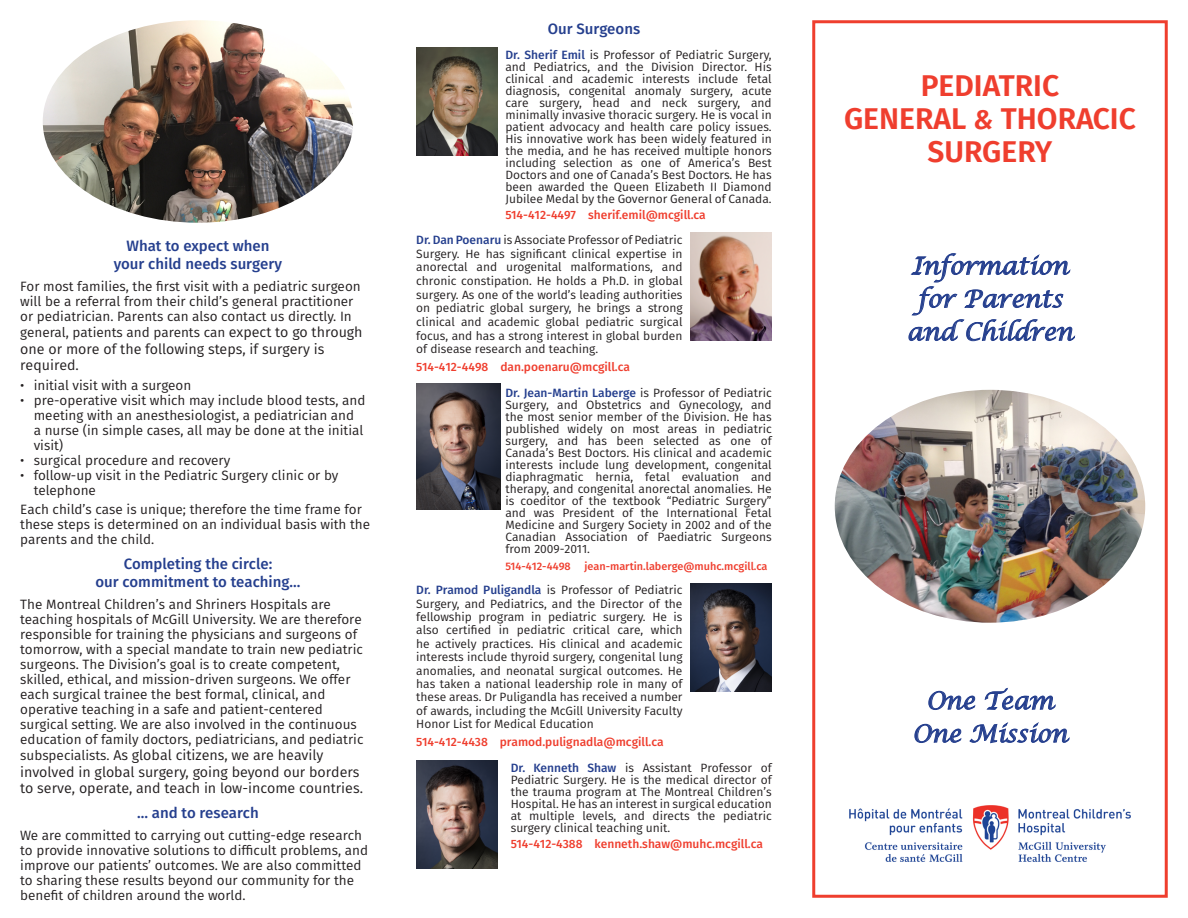
<style>
.page{position:relative;width:1188px;height:918px;background:#fff}
.page>*{position:absolute;margin:0;border:0;box-sizing:border-box;transform-origin:0 0}
.t1{font:600 30px/33px "Fira Sans";color:#ef3e2e;text-align:center}
.t2{font:italic 24px/33px "Lucida Calligraphy";color:#253f8e;text-align:center}
.titre{font:500 15px/18px "Fira Sans";color:#253f8e;text-align:center}
.paragraph{font:14.25px/16.5px "Fira Sans";color:#231f20}
.paragraph-2{font:13.5px/15px "Fira Sans";color:#231f20}
.para_bullets{font:13.5px/15px "Fira Sans";color:#231f20}
.paragraph-3{font:12px/12px "Fira Sans";color:#231f20;text-align:justify}
.paragraph-4{font:500 12px "Fira Sans";color:#ef3e2e}
.paragraph-5{font:500 10.8px "Fira Sans";color:#ef3e2e}
.s1{font-size:14.25px}
.s2{font-size:13.5px}
.s3{font-weight:500;color:#253f8e}
.s4{font-style:italic;font-size:27px}
</style>
<div class="page">
<img style="left:43px;top:20px;width:310px;height:203px">
<div style="left:812px;top:20px;width:356px;height:878px;border:3px solid #ef3e2e"></div>
<img style="left:835px;top:390px;width:310px;height:233px">
<img style="left:849px;top:805px;width:282px;height:57px">
<svg style="left:908px;top:253px;width:168px;height:88px"></svg>
<svg style="left:928px;top:691px;width:48px;height:19px"></svg>
<svg style="left:984px;top:687px;width:72px;height:23px"></svg>
<svg style="left:914px;top:724px;width:48px;height:19px"></svg>
<svg style="left:969px;top:722px;width:101px;height:22px"></svg>
<img style="left:416px;top:48px;width:81px;height:108px">
<img style="left:691px;top:233px;width:81px;height:108px">
<img style="left:416px;top:383px;width:84px;height:127px">
<img style="left:691px;top:583px;width:81px;height:108px">
<img style="left:416px;top:761px;width:81px;height:108px">
<p class="titre" style="left:114px;top:236px;width:170px">What to expect when your child needs surgery</p>
<p class="paragraph-2" style="left:20px;top:278px;width:342px">For most families, the first visit with a pediatric surgeon will be a referral from their child’s general practitioner or pediatrician. Parents can also contact us directly. In</p>
<p class="paragraph-2" style="left:20px;top:325px;width:344px">general, patients and parents can <span class="s1">expect to go through</span></p>
<p class="paragraph" style="left:20px;top:340px;width:306px">one or more of the following steps, if surgery is required.</p>
<p class="para_bullets" style="left:20px;top:377px;width:173px">• initial visit with a surgeon</p>
<p class="para_bullets" style="left:34px;top:392px;width:333px;text-indent:-14px">• pre-operative visit which may include blood tests, and meeting with an anesthesiologist, a pediatrician and<br>a nurse (in simple cases, all may be done at the initial visit)</p>
<p class="para_bullets" style="left:20px;top:452px;width:212px">• surgical procedure and recovery</p>
<p class="paragraph-2" style="left:34px;top:467px;width:306px;text-indent:-14px">• follow-up visit in the Pediatric Surgery clinic or by telephone</p>
<p class="paragraph-2" style="left:20px;top:502px;width:351px">Each child’s case is unique; therefore the time frame for these steps is determined on an individual basis with the parents and the child.</p>
<p class="titre" style="left:95px;top:554px;width:207px">Completing the circle:<br>our commitment to teaching…</p>
<p class="paragraph-2" style="left:20px;top:596px;width:345px">The Montreal Children’s and Shriners Hospitals are teaching hospitals of McGill University. We are therefore responsible for training the physicians and surgeons of tomorrow, with a special mandate to train new pediatric surgeons. The Division’s goal is to create competent, skilled, ethical, and mission-driven surgeons. We offer each surgical trainee the best formal, clinical, and operative teaching in a safe and patient-centered surgical setting. We are also involved in the continuous education of family doctors, pediatricians, and pediatric</p>
<p class="paragraph" style="left:20px;top:747px;width:344px"><span class="s2">subspecialists.</span> As global citizens, we are heavily involved in global surgery, going beyond our borders to serve, operate, and teach in low-income countries.</p>
<p class="titre" style="left:137px;top:803px;width:123px">… and to research</p>
<p class="paragraph-2" style="left:20px;top:827px;width:349px">We are committed to carrying out cutting-edge research to provide innovative solutions to difficult problems, and improve our patients’ outcomes. We are also committed to sharing these results beyond our community for the benefit of children around the world.</p>
<p class="titre" style="left:548px;top:19px;width:94px">Our Surgeons</p>
<p class="paragraph-3" style="left:505px;top:49px;width:268px"><span class="s3">Dr. Sherif Emil</span> is Professor of Pediatric Surgery, and Pediatrics, and the Division Director. His clinical and academic interests include fetal diagnosis, congenital anomaly surgery, acute care surgery, head and neck surgery, and minimally invasive thoracic surgery. He is vocal in patient advocacy and health care policy issues.<br>His innovative work has been widely featured in the media, and he has received multiple honors including selection as one of America’s Best Doctors and one of Canada’s Best Doctors. He has been awarded the Queen Elizabeth II Diamond Jubilee Medal by the Governor General of Canada.</p>
<p class="paragraph-4" style="left:505px;top:205px;width:202px">514-412-4497 sherif.emil@mcgill.ca</p>
<p class="paragraph-3" style="left:416px;top:233px;width:268px;line-height:13.6px"><span class="s3">Dr. Dan Poenaru</span> is Associate Professor of Pediatric Surgery. He has significant clinical expertise in anorectal and urogenital malformations, and chronic constipation. He holds a Ph.D. in global surgery. As one of the world’s leading authorities on pediatric global surgery, he brings a strong clinical and academic global pediatric surgical focus, and has a strong interest in global burden of disease research and teaching.</p>
<p class="paragraph-4" style="left:416px;top:357px;width:215px">514-412-4498 dan.poenaru@mcgill.ca</p>
<p class="paragraph-3" style="left:505px;top:387px;width:268px"><span class="s3">Dr. Jean-Martin Laberge</span> is Professor of Pediatric Surgery, and Obstetrics and Gynecology, and the most senior member of the Division. He has published widely on most areas in pediatric surgery, and has been selected as one of Canada’s Best Doctors. His clinical and academic interests include lung development, congenital diaphragmatic hernia, fetal evaluation and therapy, and congenital anorectal anomalies. He is coeditor of the textbook “Pediatric Surgery” and was President of the International Fetal Medicine and Surgery Society in 2002 and of the Canadian Association of Paediatric Surgeons from 2009-2011.</p>
<p class="paragraph-5" style="left:505px;top:557px;width:67px">514-412-4498</p>
<p class="paragraph-5" style="left:584px;top:557px;width:185px">jean-martin.laberge@muhc.mcgill.ca</p>
<p class="paragraph-3" style="left:416px;top:583px;width:268px;line-height:13.4px"><span class="s3">Dr. Pramod Puligandla</span> is Professor of Pediatric Surgery, and Pediatrics, and the Director of the fellowship program in pediatric surgery. He is also certified in pediatric critical care, which he actively practices. His clinical and academic interests include thyroid surgery, congenital lung anomalies, and neonatal surgical outcomes. He has taken a national leadership role in many of these areas. Dr Puligandla has received a number of awards, including the McGill University Faculty Honor List for Medical Education</p>
<p class="paragraph-4" style="left:416px;top:732px;width:249px">514-412-4438 pramod.pulignadla@mcgill.ca</p>
<p class="paragraph-3" style="left:511px;top:761px;width:263px"><span class="s3">Dr. Kenneth Shaw</span> is Assistant Professor of Pediatric Surgery. He is the medical director of the trauma program at The Montreal Children’s Hospital. He has an interest in surgical education at multiple levels, and directs the pediatric surgery clinical teaching unit.</p>
<p class="paragraph-4" style="left:511px;top:834px;width:254px">514-412-4388 kenneth.shaw@muhc.mcgill.ca</p>
<p class="t1" style="left:844px;top:67px;width:293px">PEDIATRIC<br>GENERAL <span class="s4">&amp;</span> THORACIC<br>SURGERY</p>
<p class="t2" style="left:907px;top:250px;width:168px">Information for Parents and Children</p>
<p class="t2" style="left:926px;top:685px;width:129px">One Team</p>
<p class="t2" style="left:912px;top:718px;width:157px">One Mission</p>
</div>
